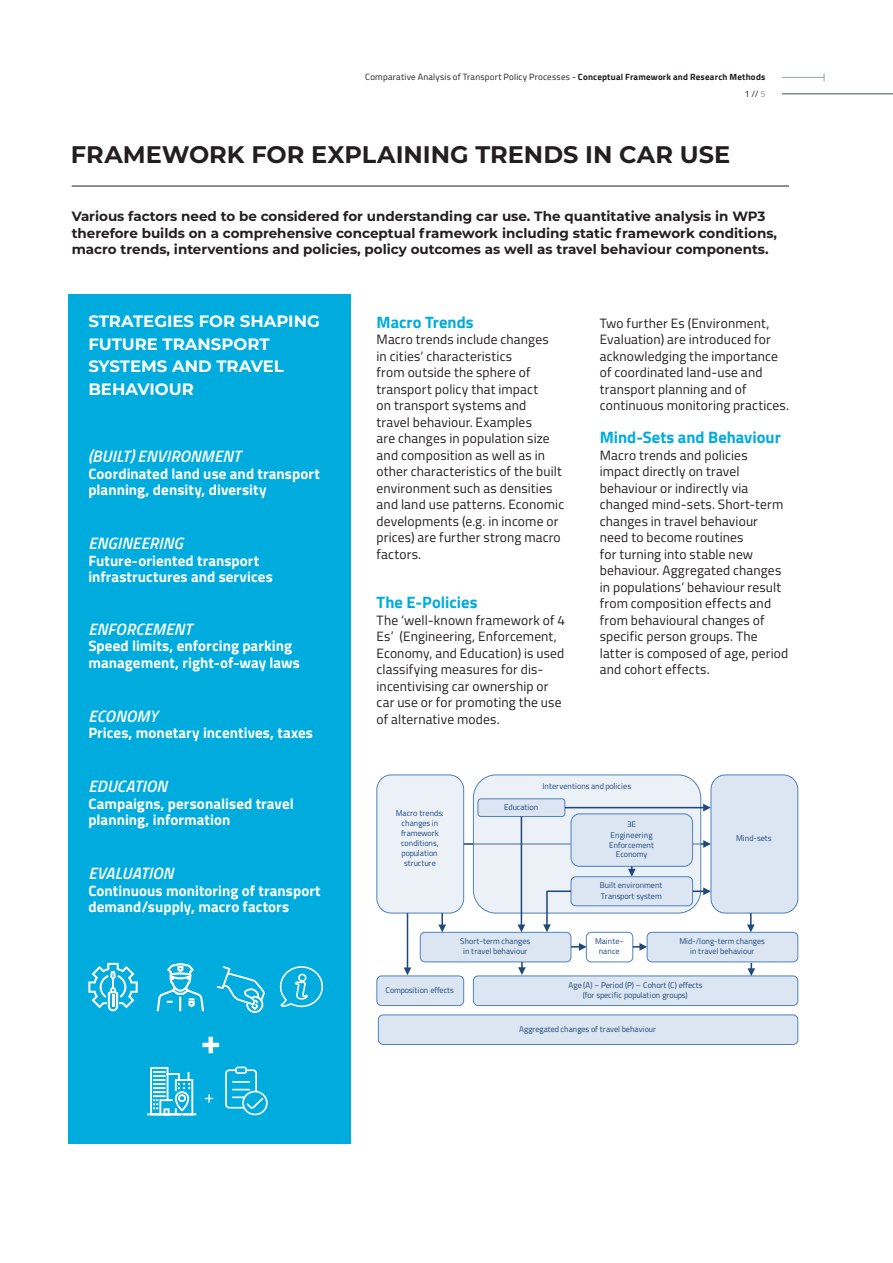
<style>
.page{position:relative;width:893px;height:1263px;background:#fff}
.page>*{position:absolute;margin:0;border:0;box-sizing:border-box;transform-origin:0 0}
.Title_34pt{font:700 36px "Titillium Web";color:#fff}
._16_pt_Sublines_Sect{font:700 24px "Montserrat";color:#231f20}
.Title_34pt-2{font:18px "Titillium Web";color:#fff}
.t1{font:italic 600 16.5px "Titillium Web";letter-spacing:.01em;color:#fff}
.t2{font:700 16.5px/22.5px "Montserrat";color:#fff}
._8_pt_Small_Text{font:700 16.5px "Titillium Web";color:#00acdd}
.t3{font:700 15px/16.5px "Titillium Web";letter-spacing:.005em;color:#fff}
._8_pt_Small_Text-2{font:13.5px/16.5px "Titillium Web";letter-spacing:.01em;color:#231f20}
.t4{font:700 13.5px/16.2px "Montserrat";color:#231f20}
.t5{font:9px/16.5px "Titillium Web";letter-spacing:.03em;color:#231f20;text-align:right}
.t6{font:8.25px/9.9px "Titillium Web";color:#1f497d;text-align:center}
.t7{font:8.25px/10.4px "Titillium Web";letter-spacing:.02em;color:#1f497d;text-align:center}
.t8{font:8.25px/10.4px "Titillium Web";letter-spacing:.025em;color:#1f497d;text-align:center}
.s1{font-weight:700}
.s2{color:#939598}
</style>
<div class="page">
<hr style="left:782px;top:93px;width:111px;height:1px;background:#425159">
<hr style="left:782px;top:77px;width:42px;height:1px;background:#94a2aa">
<hr style="left:72px;top:186px;width:717px;height:1px;background:#231f20">
<div style="left:69px;top:295px;width:282px;height:849px;background:#00acdd"></div>
<svg style="left:88px;top:963px;width:50px;height:48px"></svg>
<svg style="left:279px;top:966px;width:44px;height:41px"></svg>
<svg style="left:225px;top:1066px;width:43px;height:49px"></svg>
<svg style="left:146px;top:1066px;width:51px;height:50px"></svg>
<svg style="left:156px;top:962px;width:49px;height:50px"></svg>
<svg style="left:216px;top:966px;width:49px;height:47px"></svg>
<hr style="left:464px;top:843px;width:240px;height:2px;background:#1f497d">
<svg style="left:703px;top:840px;width:8px;height:8px"></svg>
<div style="left:377px;top:775px;width:87px;height:138px;background:#ecf1f8;border-radius:15px"></div>
<div style="left:377px;top:775px;width:87px;height:138px;border:1px solid #4f81bd;border-radius:15px"></div>
<div style="left:473px;top:775px;width:228px;height:138px;background:#dce6f2;border-radius:23px;opacity:.53"></div>
<div style="left:473px;top:775px;width:228px;height:138px;border:1px solid #4f81bd;border-radius:23px"></div>
<div style="left:571px;top:877px;width:122px;height:29px;background:#dce6f2;border-radius:5px"></div>
<div style="left:571px;top:876px;width:122px;height:30px;border:1px solid #4f81bd;border-radius:5px"></div>
<div style="left:478px;top:799px;width:87px;height:17px;background:#dce6f2;border-radius:3px"></div>
<div style="left:478px;top:798px;width:87px;height:19px;border:1px solid #4f81bd;border-radius:3px"></div>
<div style="left:571px;top:814px;width:122px;height:52px;background:#dce6f2;border:1px solid #4f81bd;border-radius:9px"></div>
<div style="left:420px;top:932px;width:151px;height:30px;background:#dce6f2;border-radius:5px"></div>
<div style="left:420px;top:932px;width:151px;height:30px;border:1px solid #4f81bd;border-radius:5px"></div>
<div style="left:586px;top:932px;width:47px;height:30px;border:1px solid #4f81bd;border-radius:5px"></div>
<div style="left:647px;top:932px;width:151px;height:30px;background:#dce6f2;border-radius:5px"></div>
<div style="left:647px;top:932px;width:151px;height:30px;border:1px solid #4f81bd;border-radius:5px"></div>
<div style="left:711px;top:775px;width:87px;height:138px;background:#dce6f2;border-radius:15px"></div>
<div style="left:711px;top:775px;width:87px;height:138px;border:1px solid #4f81bd;border-radius:15px"></div>
<div style="left:473px;top:976px;width:325px;height:29px;background:#dce6f2;border-radius:5px"></div>
<div style="left:473px;top:976px;width:325px;height:30px;border:1px solid #4f81bd;border-radius:5px"></div>
<div style="left:377px;top:976px;width:87px;height:29px;background:#dce6f2;border-radius:5px"></div>
<div style="left:377px;top:976px;width:87px;height:30px;border:1px solid #4f81bd;border-radius:5px"></div>
<div style="left:378px;top:1015px;width:420px;height:30px;background:#dce6f2;border:1px solid #4f81bd;border-radius:5px"></div>
<hr style="left:565px;top:807px;width:139px;height:1px;background:#1f497d">
<svg style="left:703px;top:804px;width:8px;height:7px"></svg>
<svg style="left:628px;top:866px;width:8px;height:10px"></svg>
<svg style="left:693px;top:887px;width:18px;height:8px"></svg>
<svg style="left:571px;top:943px;width:16px;height:8px"></svg>
<svg style="left:633px;top:943px;width:14px;height:8px"></svg>
<svg style="left:438px;top:913px;width:8px;height:19px"></svg>
<svg style="left:518px;top:962px;width:8px;height:13px"></svg>
<svg style="left:747px;top:963px;width:8px;height:13px"></svg>
<svg style="left:747px;top:913px;width:8px;height:19px"></svg>
<hr style="left:521px;top:816px;width:1px;height:109px;background:#1f497d">
<svg style="left:518px;top:924px;width:7px;height:8px"></svg>
<svg style="left:543px;top:890px;width:29px;height:42px"></svg>
<hr style="left:407px;top:913px;width:1px;height:55px;background:#1f497d">
<svg style="left:404px;top:967px;width:7px;height:8px"></svg>
<p class="t5" style="left:365px;top:68px;width:402px">Comparative Analysis of Transport Policy Processes - <span class="s1">Conceptual Framework and Research Methods<br></span>1 // <span class="s2">5</span></p>
<p class="_16_pt_Sublines_Sect" style="left:71px;top:137px;width:661px">FRAMEWORK FOR EXPLAINING TRENDS IN CAR USE</p>
<p class="t4" style="left:72px;top:208px;width:707px">Various factors need to be considered for understanding car use. The quantitative analysis in WP3 therefore builds on a comprehensive conceptual framework including static framework conditions, macro trends, interventions and policies, policy outcomes as well as travel behaviour components.</p>
<p class="t2" style="left:88px;top:309px;width:233px">STRATEGIES FOR SHAPING<br>FUTURE TRANSPORT<br>SYSTEMS AND TRAVEL<br>BEHAVIOUR</p>
<p class="t1" style="left:88px;top:444px;width:154px">(BUILT) ENVIRONMENT</p>
<p class="t3" style="left:88px;top:464px;width:233px">Coordinated land use and transport planning, density, diversity</p>
<p class="t1" style="left:88px;top:531px;width:96px">ENGINEERING</p>
<p class="t3" style="left:88px;top:551px;width:186px">Future-oriented transport infrastructures and services</p>
<p class="t1" style="left:88px;top:616px;width:105px">ENFORCEMENT</p>
<p class="t3" style="left:88px;top:637px;width:213px">Speed limits, enforcing parking management, right-of-way laws</p>
<p class="t1" style="left:88px;top:703px;width:71px">ECONOMY</p>
<p class="t3" style="left:88px;top:724px;width:226px">Prices, monetary incentives, taxes</p>
<p class="t1" style="left:88px;top:774px;width:80px">EDUCATION</p>
<p class="t3" style="left:88px;top:794px;width:207px">Campaigns, personalised travel planning, information</p>
<p class="t1" style="left:88px;top:861px;width:87px">EVALUATION</p>
<p class="t3" style="left:88px;top:881px;width:234px">Continuous monitoring of transport demand/supply, macro factors</p>
<p class="Title_34pt" style="left:201px;top:1014px;width:22px">+</p>
<p class="Title_34pt-2" style="left:204px;top:1084px;width:12px">+</p>
<p class="_8_pt_Small_Text" style="left:377px;top:309px;width:99px">Macro Trends</p>
<p class="_8_pt_Small_Text-2" style="left:377px;top:331px;width:189px">Macro trends include changes<br>in cities‘ characteristics<br>from outside the sphere of transport policy that impact<br>on transport systems and<br>travel behaviour. Examples<br>are changes in population size and composition as well as in other characteristics of the built environment such as densities and land use patterns. Economic developments (e.g. in income or prices) are further strong macro factors.</p>
<p class="_8_pt_Small_Text" style="left:377px;top:590px;width:102px">The E-Policies</p>
<p class="_8_pt_Small_Text-2" style="left:377px;top:611px;width:190px">The ‘well-known framework of 4<br>Es’ (Engineering, Enforcement,<br>Economy, and Education) is used classifying measures for dis&shy;incentivising car ownership or car use or for promoting the use of alternative modes.</p>
<p class="_8_pt_Small_Text-2" style="left:600px;top:314px;width:191px">Two further Es (Environment,<br>Evaluation) are introduced for acknowledging the importance of coordinated land-use and transport planning and of continuous monitoring practices.</p>
<p class="_8_pt_Small_Text" style="left:600px;top:425px;width:183px">Mind-Sets and Behaviour</p>
<p class="_8_pt_Small_Text-2" style="left:600px;top:446px;width:190px">Macro trends and policies impact directly on travel behaviour or indirectly via changed mind-sets. Short-term changes in travel behaviour need to become routines<br>for turning into stable new behaviour. Aggregated changes in populations’ behaviour result from composition effects and from behavioural changes of specific person groups. The latter is composed of age, period and cohort effects.</p>
<p class="t6" style="left:396px;top:808px;width:49px">Macro trends: changes in framework conditions, population structure</p>
<p class="t7" style="left:542px;top:780px;width:90px">Interventions and policies</p>
<p class="t6" style="left:504px;top:801px;width:36px">Education</p>
<p class="t6" style="left:609px;top:819px;width:46px">3E<br>Engineering<br>Enforcement<br>Economy</p>
<p class="t6" style="left:600px;top:880px;width:64px;line-height:10.4px;text-align:left">Built environment<br>Transport system</p>
<p class="t6" style="left:736px;top:833px;width:37px">Mind-sets</p>
<p class="t7" style="left:460px;top:935px;width:72px">Short-term changes in travel behaviour</p>
<p class="t8" style="left:595px;top:935px;width:30px">Mainte&shy;nance</p>
<p class="t6" style="left:679px;top:935px;width:87px;line-height:10.4px">Mid-/long-term changes in travel behaviour</p>
<p class="t6" style="left:385px;top:985px;width:70px">Composition effects</p>
<p class="t6" style="left:568px;top:979px;width:136px;line-height:10.4px">Age (A) – Period (P) – Cohort (C) effects (for specific population groups)</p>
<p class="t6" style="left:519px;top:1024px;width:138px">Aggregated changes of travel behaviour</p>
</div>
